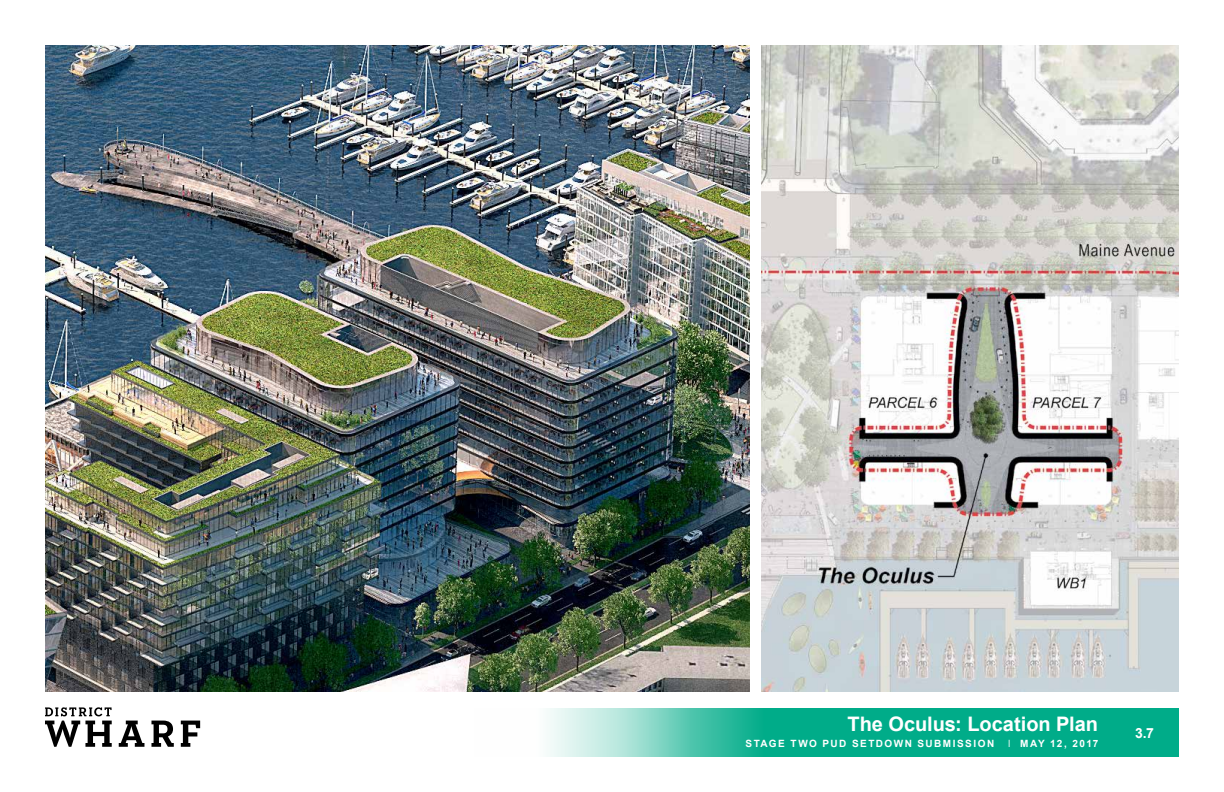
<style>
.page{position:relative;width:1224px;height:792px;background:#fff}
.page>*{position:absolute;margin:0;border:0;box-sizing:border-box;transform-origin:0 0}
.t1{font:700 20px "Arial";letter-spacing:-.005em;color:#fff}
.t2{font:700 14px "Arial";color:#fff}
.t3{font:700 10px "Arial";letter-spacing:.145em;color:#fff}
.t4{font:700 10px "Arial";letter-spacing:.115em;color:#fff}
.s1{font-family:"Arial Narrow";font-weight:400}
</style>
<div class="page">
<svg style="left:547px;top:708px;width:632px;height:49px;background:#2cba9d"></svg>
<svg style="left:45px;top:707px;width:67px;height:40px"></svg>
<svg style="left:119px;top:721px;width:25px;height:26px"></svg>
<svg style="left:151px;top:721px;width:23px;height:26px"></svg>
<svg style="left:181px;top:721px;width:19px;height:26px"></svg>
<img style="left:761px;top:45px;width:418px;height:646px">
<img style="left:45px;top:45px;width:704px;height:646px">
<h1 class="t1" style="left:848px;top:711px;width:252px">The Oculus: Location Plan</h1>
<p class="t3" style="left:746px;top:737px;width:250px">STAGE TWO PUD SETDOWN SUBMISSION</p>
<p class="t4" style="left:1008px;top:737px;width:92px"><span class="s1">I</span> MAY 12, 2017</p>
<h2 class="t2" style="left:1135px;top:723px;width:20px">3.7</h2>
</div>
